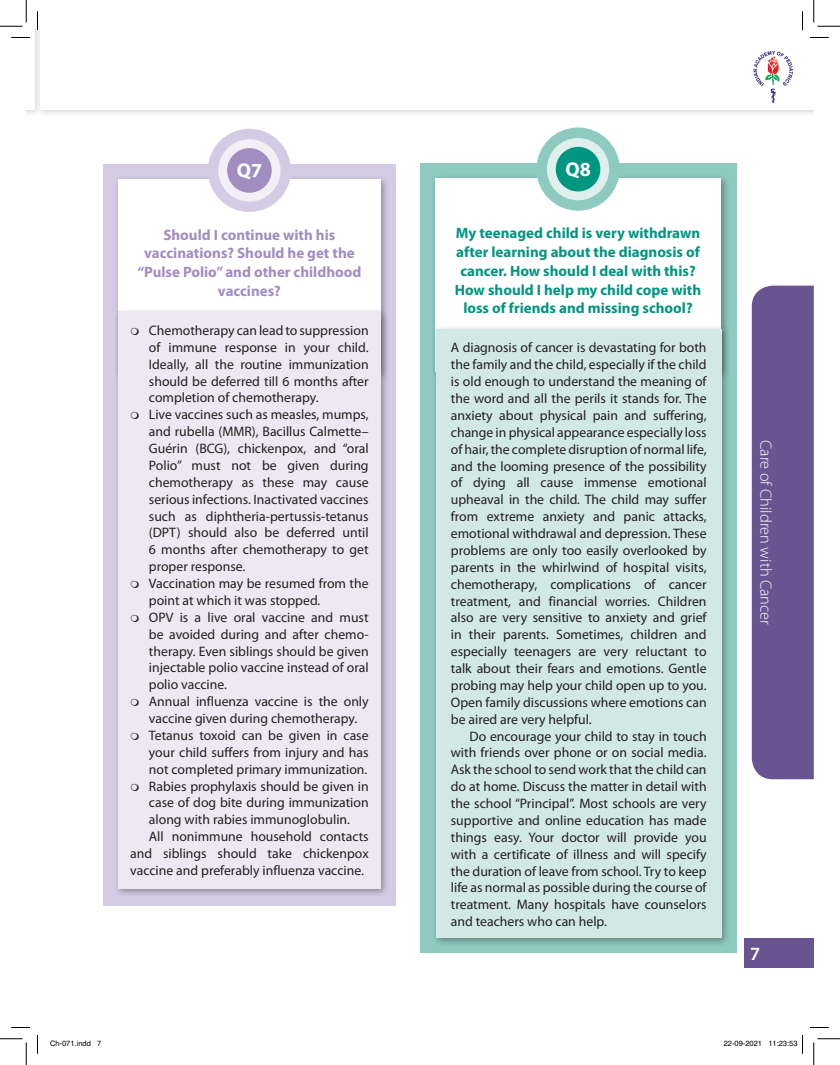
<style>
.page{position:relative;width:840px;height:1065px;background:#fff}
.page>*{position:absolute;margin:0;border:0;box-sizing:border-box;transform-origin:0 0}
.Questions{font:700 20px "Myriad Pro";color:#fff}
.t1{font:600 18.75px "Myriad Pro";color:#fff}
.t2{font:300 16.25px "Myriad Pro";color:#fff}
.Questions-2{font:700 15px/18.8px "Myriad Pro";color:#00967f;text-align:center}
.Questions-3{font:700 15px/18.8px "Myriad Pro";color:#a18dc0;text-align:center}
._0p{font:13.75px/16.9px "Myriad Pro";color:#231f20;text-align:justify}
.Body_text{font:13.75px/16.9px "Myriad Pro";color:#231f20;text-align:justify}
.t3{font:7.5px "Helvetica";color:#000}
</style>
<div class="page">
<div style="left:752px;top:286px;width:62px;height:493px;background:#695390"></div>
<div style="left:26px;top:26px;width:15px;height:91px;background:#231f20;opacity:.2"></div>
<div style="left:26px;top:26px;width:9px;height:84px;background:#fff"></div>
<div style="left:36px;top:26px;width:778px;height:91px;background:#231f20;opacity:.2"></div>
<div style="left:40px;top:26px;width:774px;height:84px;background:#fff"></div>
<div style="left:744px;top:938px;width:70px;height:30px;background:#695390"></div>
<img style="left:753px;top:51px;width:40px;height:52px">
<div style="left:103px;top:164px;width:293px;height:742px;background:#d4cce4"></div>
<div style="left:420px;top:163px;width:316px;height:790px;background:#8fcac1"></div>
<div style="left:114px;top:175px;width:276px;height:207px;background:#231f20;opacity:.4"></div>
<div style="left:118px;top:179px;width:263px;height:194px;background:#fff"></div>
<div style="left:431px;top:174px;width:299px;height:207px;background:#231f20;opacity:.4"></div>
<div style="left:435px;top:178px;width:286px;height:193px;background:#fff"></div>
<div style="left:114px;top:307px;width:276px;height:591px;background:#231f20;opacity:.4"></div>
<div style="left:118px;top:312px;width:263px;height:577px;background:#ece9f4"></div>
<div style="left:432px;top:325px;width:299px;height:623px;background:#231f20;opacity:.4"></div>
<div style="left:436px;top:329px;width:286px;height:609px;background:#d1e8e4"></div>
<div style="left:208px;top:129px;width:83px;height:83px;border:12px solid #d4cce4;border-radius:50%"></div>
<div style="left:536px;top:127px;width:84px;height:84px;border:12px solid #8fcac1;border-radius:50%"></div>
<svg style="left:223px;top:144px;width:53px;height:53px;background:#ac9ac7"></svg>
<div style="left:218px;top:139px;width:63px;height:63px;border:9px solid #f2eff7;border-radius:50%"></div>
<svg style="left:551px;top:142px;width:54px;height:54px;background:#1da18d"></svg>
<div style="left:547px;top:138px;width:62px;height:62px;border:9px solid #dfefeb;border-radius:50%"></div>
<svg style="left:11px;top:37px;width:19px;height:1px"></svg>
<svg style="left:810px;top:37px;width:19px;height:1px"></svg>
<svg style="left:11px;top:1027px;width:19px;height:1px"></svg>
<svg style="left:810px;top:1027px;width:19px;height:1px"></svg>
<svg style="left:37px;top:11px;width:1px;height:19px"></svg>
<svg style="left:37px;top:1035px;width:1px;height:19px"></svg>
<svg style="left:802px;top:11px;width:1px;height:19px"></svg>
<svg style="left:0;top:0;width:27px;height:27px"></svg>
<svg style="left:0;top:1039px;width:27px;height:26px"></svg>
<svg style="left:814px;top:0;width:26px;height:27px"></svg>
<svg style="left:814px;top:1039px;width:26px;height:26px"></svg>
<svg style="left:802px;top:1035px;width:1px;height:19px"></svg>
<p class="Questions" style="left:237px;top:157px;width:27px">Q7</p>
<p class="Questions" style="left:565px;top:156px;width:27px">Q8</p>
<p class="Questions-3" style="left:137px;top:225px;width:226px">Should I continue with his vaccinations? Should he get the “Pulse Polio” and other childhood vaccines?</p>
<p class="Questions-2" style="left:455px;top:224px;width:248px">My teenaged child is very withdrawn after learning about the diagnosis of cancer. How should I deal with this?<br>How should I help my child cope with loss of friends and missing school?</p>
<p class="_0p" style="left:149px;top:322px;width:221px">Chemotherapy can lead to suppression of immune response in your child.<br>Ideally, all the routine immunization should be deferred till 6 months after completion of chemotherapy.</p>
<p class="_0p" style="left:149px;top:406px;width:221px">Live vaccines such as measles, mumps, and rubella (MMR), Bacillus Calmette– Guérin (BCG), chickenpox, and “oral Polio” must not be given during chemotherapy as these may cause serious infections. Inactivated vaccines such as diphtheria-pertussis-tetanus (DPT) should also be deferred until 6 months after chemotherapy to get proper response.</p>
<p class="_0p" style="left:149px;top:575px;width:221px">Vaccination may be resumed from the point at which it was stopped.</p>
<p class="_0p" style="left:149px;top:609px;width:221px">OPV is a live oral vaccine and must be avoided during and after chemo&shy;therapy. Even siblings should be given injectable polio vaccine instead of oral polio vaccine.</p>
<p class="_0p" style="left:149px;top:693px;width:221px">Annual influenza vaccine is the only vaccine given during chemotherapy.</p>
<p class="_0p" style="left:149px;top:727px;width:221px">Tetanus toxoid can be given in case your child suffers from injury and has not completed primary immunization.</p>
<p class="_0p" style="left:149px;top:777px;width:221px">Rabies prophylaxis should be given in case of dog bite during immunization along with rabies immunoglobulin.</p>
<p class="Body_text" style="left:130px;top:828px;width:240px;text-indent:19px">All nonimmune household contacts and siblings should take chickenpox vaccine and preferably influenza vaccine.</p>
<p class="_0p" style="left:451px;top:339px;width:257px">A diagnosis of cancer is devastating for both the family and the child, especially if the child is old enough to understand the meaning of the word and all the perils it stands for. The anxiety about physical pain and suffering, change in physical appearance especially loss of hair, the complete disruption of normal life, and the looming presence of the possibility of dying all cause immense emotional upheaval in the child. The child may suffer from extreme anxiety and panic attacks, emotional withdrawal and depression. These problems are only too easily overlooked by parents in the whirlwind of hospital visits, chemotherapy, complications of cancer treatment, and financial worries. Children also are very sensitive to anxiety and grief in their parents. Sometimes, children and especially teenagers are very reluctant to talk about their fears and emotions. Gentle probing may help your child open up to you.<br>Open family discussions where emotions can be aired are very helpful.</p>
<p class="Body_text" style="left:451px;top:727px;width:257px;text-indent:19px">Do encourage your child to stay in touch with friends over phone or on social media.<br>Ask the school to send work that the child can do at home. Discuss the matter in detail with the school “Principal”. Most schools are very supportive and online education has made things easy. Your doctor will provide you with a certificate of illness and will specify the duration of leave from school. Try to keep life as normal as possible during the course of treatment. Many hospitals have counselors and teachers who can help.</p>
<p class="t2" style="left:776px;top:440px;width:187px;rotate:90deg">Care of Children with Cancer</p>
<h2 class="t1" style="left:750px;top:942px;width:12px">7</h2>
<p class="t3" style="left:50px;top:1039px;width:53px">Ch-071.indd 7</p>
<p class="t3" style="left:724px;top:1039px;width:75px">22-09-2021 11:23:53</p>
</div>
